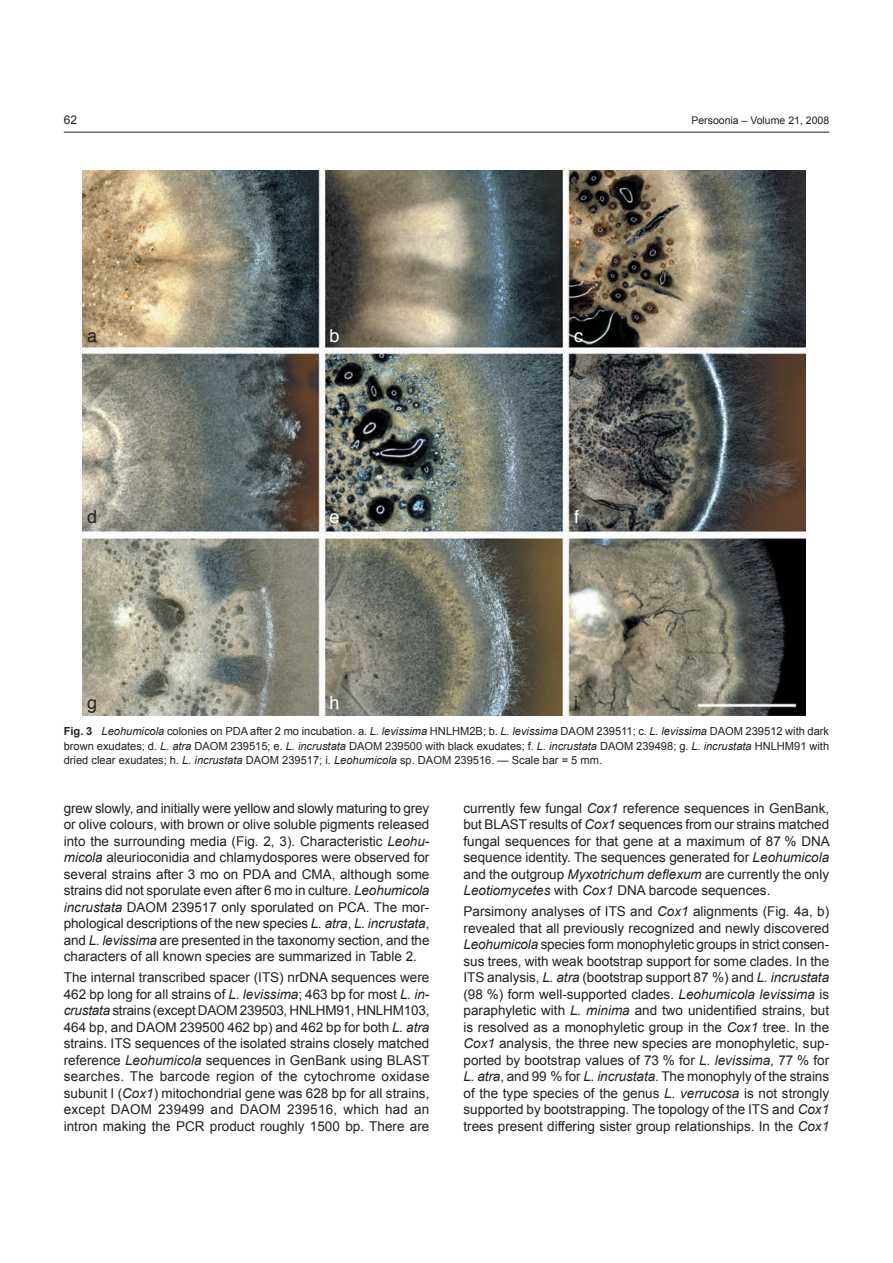
<style>
.page{position:relative;width:893px;height:1263px;background:#fff}
.page>*{position:absolute;margin:0;border:0;box-sizing:border-box;transform-origin:0 0}
.t1{font:18px "Helvetica";color:#fff}
.t2{font:18px "Helvetica";color:#231f20}
.t3{font:13.5px/16.5px "Arial";color:#231f20;text-align:justify}
.t4{font:12px "Arial";color:#231f20}
.t5{font:11.1px/14.4px "Arial";color:#231f20;text-align:justify}
.t6{font:10.5px "Arial";color:#231f20}
.s1{font-weight:700}
.s2{font-style:italic}
</style>
<div class="page">
<hr style="left:64px;top:132px;width:765px;height:1px;background:#231f20">
<img style="left:82px;top:170px;width:723px;height:546px">
<p class="t4" style="left:64px;top:113px;width:15px">62</p>
<p class="t6" style="left:691px;top:114px;width:139px">Persoonia – Volume 21, 2008</p>
<h1 class="t2" style="left:87px;top:320px;width:12px">a</h1>
<h1 class="t2" style="left:87px;top:502px;width:12px">d</h1>
<h1 class="t1" style="left:330px;top:320px;width:12px">b</h1>
<h1 class="t1" style="left:574px;top:320px;width:10px">c</h1>
<h1 class="t1" style="left:330px;top:502px;width:12px">e</h1>
<h1 class="t1" style="left:574px;top:502px;width:7px">f</h1>
<h1 class="t2" style="left:87px;top:688px;width:12px">g</h1>
<h1 class="t1" style="left:330px;top:688px;width:12px">h</h1>
<h1 class="t2" style="left:574px;top:688px;width:5px">i</h1>
<p class="t5" style="left:64px;top:724px;width:767px"><span class="s1">Fig. 3</span> <span class="s2">Leohumicola</span> colonies on PDA after 2 mo incubation. a. <span class="s2">L. levissima</span> HNLHM2B; b. <span class="s2">L. levissima</span> DAOM 239511; c. <span class="s2">L. levissima</span> DAOM 239512 with dark brown exudates; d. <span class="s2">L. atra</span> DAOM 239515; e. <span class="s2">L. incrustata</span> DAOM 239500 with black exudates; f. <span class="s2">L. incrustata</span> DAOM 239498; g. <span class="s2">L. incrustata</span> HNLHM91 with dried clear exudates; h. <span class="s2">L. incrustata</span> DAOM 239517; i. <span class="s2">Leohumicola</span> sp. DAOM 239516. — Scale bar = 5 mm.</p>
<p class="t3" style="left:64px;top:800px;width:367px">grew slowly, and initially were yellow and slowly maturing to grey or olive colours, with brown or olive soluble pigments released into the surrounding media (Fig. 2, 3). Characteristic <span class="s2">Leohu&shy;micola</span> aleurioconidia and chlamydospores were observed for several strains after 3 mo on PDA and CMA, although some strains did not sporulate even after 6 mo in culture. <span class="s2">Leohumicola incrustata</span> DAOM 239517 only sporulated on PCA. The mor&shy;phological descriptions of the new species <span class="s2">L. atra</span>, <span class="s2">L. incrustata</span>, and <span class="s2">L. levissima</span> are presented in the taxonomy section, and the characters of all known species are summarized in Table 2.</p>
<p class="t3" style="left:64px;top:969px;width:367px">The internal transcribed spacer (ITS) nrDNA sequences were 462 bp long for all strains of <span class="s2">L. levissima</span>; 463 bp for most <span class="s2">L. in&shy;crustata</span> strains (except DAOM 239503, HNLHM91, HNLHM- 103, 464 bp, and DAOM 239500 462 bp) and 462 bp for both <span class="s2">L. atra </span>strains. ITS sequences of the isolated strains closely matched reference <span class="s2">Leohumicola</span> sequences in GenBank using BLAST searches. The barcode region of the cytochrome oxidase subunit I (<span class="s2">Cox1</span>) mitochondrial gene was 628 bp for all strains, except DAOM 239499 and DAOM 239516, which had an intron making the PCR product roughly 1500 bp. There are</p>
<p class="t3" style="left:463px;top:800px;width:368px">currently few fungal <span class="s2">Cox1</span> reference sequences in GenBank, but BLAST results of <span class="s2">Cox1</span> sequences from our strains matched fungal sequences for that gene at a maximum of 87 % DNA sequence identity. The sequences generated for <span class="s2">Leohumicola </span>and the outgroup <span class="s2">Myxotrichum deflexum</span> are currently the only <span class="s2">Leotiomycetes</span> with <span class="s2">Cox1</span> DNA barcode sequences.</p>
<p class="t3" style="left:463px;top:903px;width:367px">Parsimony analyses of ITS and <span class="s2">Cox1</span> alignments (Fig. 4a, b) revealed that all previously recognized and newly discovered <span class="s2">Leohumicola</span> species form monophyletic groups in strict consen&shy;sus trees, with weak bootstrap support for some clades. In the ITS analysis, <span class="s2">L. atra</span> (bootstrap support 87 %) and <span class="s2">L. incrustata </span>(98 %) form well-supported clades. <span class="s2">Leohumicola levissima</span> is paraphyletic with <span class="s2">L. minima</span> and two unidentified strains, but is resolved as a monophyletic group in the <span class="s2">Cox1</span> tree. In the <span class="s2">Cox1</span> analysis, the three new species are monophyletic, sup&shy;ported by bootstrap values of 73 % for <span class="s2">L. levissima</span>, 77 % for <span class="s2">L. atra</span>, and 99 % for <span class="s2">L. incrustata</span>. The monophyly of the strains of the type species of the genus <span class="s2">L. verrucosa</span> is not strongly supported by bootstrapping. The topology of the ITS and <span class="s2">Cox1 </span>trees present differing sister group relationships. In the <span class="s2">Cox1</span></p>
</div>
